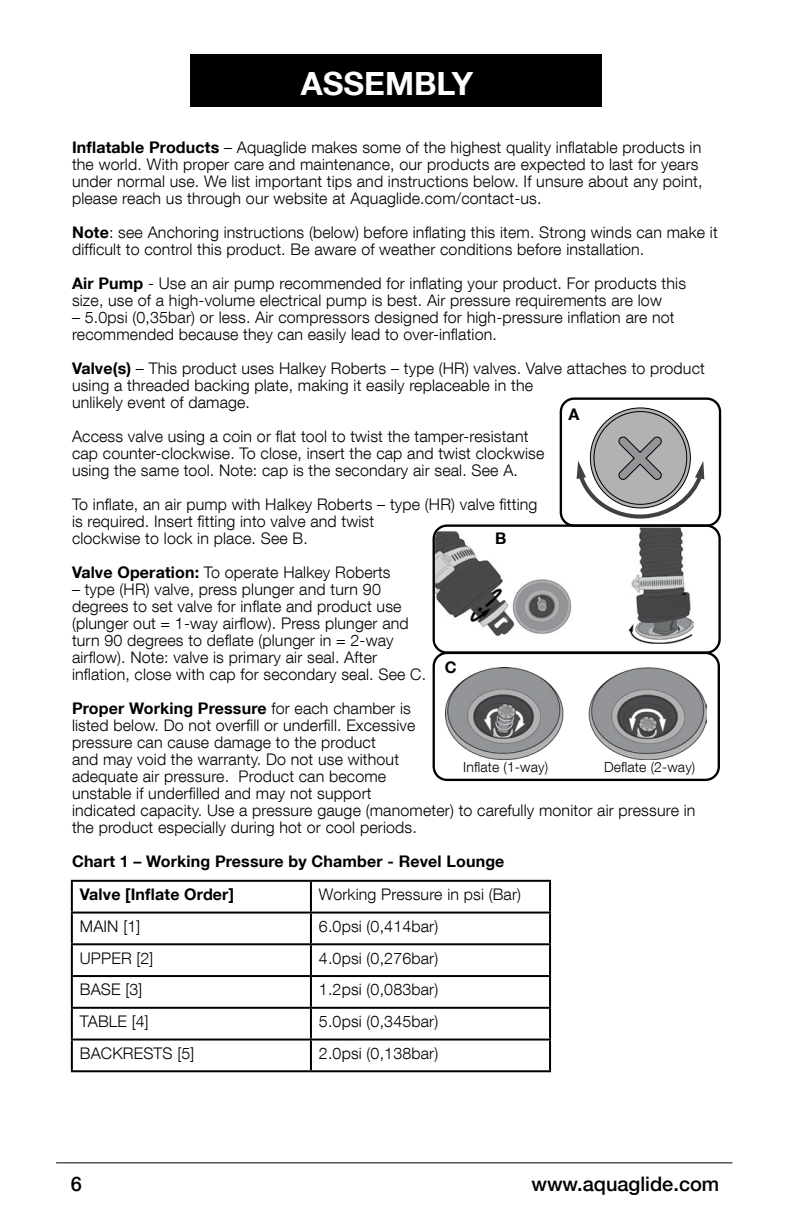
<style>
.page{position:relative;width:792px;height:1224px;background:#fff}
.page>*{position:absolute;margin:0;border:0;box-sizing:border-box;transform-origin:0 0}
.t1{font:700 32px "Helvetica Neue LT Com";color:#fff}
.t2{font:500 20px "Helvetica Neue LT Com";color:#000}
.t3{font:300 16px/17px "Helvetica Neue LT Com";letter-spacing:.01em;color:#000}
.t4{font:700 16px "Helvetica Neue LT Com";letter-spacing:.01em;color:#000}
.t5{font:300 14px "Helvetica Neue LT Com";letter-spacing:.01em;color:#000}
.s1{font-weight:700}
</style>
<div class="page">
<hr style="left:56px;top:1162px;width:676px;height:1px;background:#000">
<div style="left:190px;top:55px;width:412px;height:52px;background:#000"></div>
<svg style="left:590px;top:408px;width:100px;height:100px"></svg>
<div style="left:594px;top:412px;width:93px;height:92px;background:#b3b2b3;border-radius:50%"></div>
<svg style="left:576px;top:436px;width:129px;height:83px"></svg>
<div style="left:560px;top:397px;width:161px;height:130px;border:2px solid #000;border-radius:13px"></div>
<div style="left:433px;top:524px;width:288px;height:130px;border:2px solid #000;border-radius:13px"></div>
<img style="left:435px;top:528px;width:259px;height:116px">
<img style="left:446px;top:668px;width:261px;height:92px">
<div style="left:433px;top:652px;width:287px;height:129px;border:2px solid #000;border-radius:13px"></div>
<hr style="left:71px;top:880px;width:240px;height:2px;background:#000">
<hr style="left:71px;top:882px;width:2px;height:30px;background:#000">
<hr style="left:311px;top:880px;width:240px;height:2px;background:#000">
<hr style="left:310px;top:882px;width:2px;height:30px;background:#000">
<hr style="left:549px;top:882px;width:2px;height:30px;background:#000">
<hr style="left:71px;top:912px;width:240px;height:2px;background:#000">
<hr style="left:71px;top:914px;width:2px;height:29px;background:#000">
<hr style="left:311px;top:912px;width:240px;height:2px;background:#000">
<hr style="left:310px;top:914px;width:2px;height:29px;background:#000">
<hr style="left:549px;top:914px;width:2px;height:29px;background:#000">
<hr style="left:71px;top:943px;width:240px;height:2px;background:#000">
<hr style="left:71px;top:945px;width:2px;height:30px;background:#000">
<hr style="left:311px;top:943px;width:240px;height:2px;background:#000">
<hr style="left:310px;top:945px;width:2px;height:30px;background:#000">
<hr style="left:549px;top:945px;width:2px;height:30px;background:#000">
<hr style="left:71px;top:975px;width:240px;height:2px;background:#000">
<hr style="left:71px;top:977px;width:2px;height:30px;background:#000">
<hr style="left:311px;top:975px;width:240px;height:2px;background:#000">
<hr style="left:310px;top:977px;width:2px;height:30px;background:#000">
<hr style="left:549px;top:977px;width:2px;height:30px;background:#000">
<hr style="left:71px;top:1007px;width:240px;height:2px;background:#000">
<hr style="left:71px;top:1009px;width:2px;height:30px;background:#000">
<hr style="left:311px;top:1007px;width:240px;height:2px;background:#000">
<hr style="left:310px;top:1009px;width:2px;height:30px;background:#000">
<hr style="left:549px;top:1009px;width:2px;height:30px;background:#000">
<hr style="left:71px;top:1039px;width:240px;height:2px;background:#000">
<hr style="left:71px;top:1041px;width:2px;height:29px;background:#000">
<hr style="left:311px;top:1039px;width:240px;height:2px;background:#000">
<hr style="left:310px;top:1041px;width:2px;height:29px;background:#000">
<hr style="left:549px;top:1041px;width:2px;height:29px;background:#000">
<hr style="left:71px;top:1070px;width:240px;height:2px;background:#000">
<hr style="left:311px;top:1070px;width:240px;height:2px;background:#000">
<h1 class="t1" style="left:301px;top:63px;width:174px">ASSEMBLY</h1>
<p class="t3" style="left:72px;top:139px;width:632px"><span class="s1">Inflatable Products</span> – Aquaglide makes some of the highest quality inflatable products in the world. With proper care and maintenance, our products are expected to last for years under normal use. We list important tips and instructions below. If unsure about any point, please reach us through our website at Aquaglide.com/contact-us.</p>
<p class="t3" style="left:72px;top:224px;width:647px"><span class="s1">Note</span>: see Anchoring instructions (below) before inflating this item. Strong winds can make it difficult to control this product. Be aware of weather conditions before installation.</p>
<p class="t3" style="left:72px;top:275px;width:616px"><span class="s1">Air Pump</span> - Use an air pump recommended for inflating your product. For products this size, use of a high-volume electrical pump is best. Air pressure requirements are low</p>
<p class="t3" style="left:72px;top:309px;width:604px">– 5.0psi (0,35bar) or less. Air compressors designed for high-pressure inflation are not recommended because they can easily lead to over-inflation.</p>
<p class="t3" style="left:72px;top:360px;width:634px"><span class="s1">Valve(s)</span> – This product uses Halkey Roberts – type (HR) valves. Valve attaches to product using a threaded backing plate, making it easily replaceable in the<br>unlikely event of damage.</p>
<p class="t3" style="left:72px;top:428px;width:474px">Access valve using a coin or flat tool to twist the tamper-resistant cap counter-clockwise. To close, insert the cap and twist clockwise using the same tool. Note: cap is the secondary air seal. See A.</p>
<p class="t3" style="left:72px;top:496px;width:467px">To inflate, an air pump with Halkey Roberts – type (HR) valve fitting is required. Insert fitting into valve and twist<br>clockwise to lock in place. See B.</p>
<p class="t3" style="left:72px;top:564px;width:320px"><span class="s1">Valve Operation:</span> To operate Halkey Roberts</p>
<p class="t3" style="left:72px;top:581px;width:356px">– type (HR) valve, press plunger and turn 90 degrees to set valve for inflate and product use (plunger out = 1-way airflow). Press plunger and turn 90 degrees to deflate (plunger in = 2-way airflow). Note: valve is primary air seal. After inflation, close with cap for secondary seal. See C.</p>
<p class="t3" style="left:72px;top:699px;width:625px"><span class="s1">Proper Working Pressure</span> for each chamber is<br>listed below. Do not overfill or underfill. Excessive<br>pressure can cause damage to the product<br>and may void the warranty. Do not use without<br>adequate air pressure. Product can become<br>unstable if underfilled and may not support<br>indicated capacity. Use a pressure gauge (manometer) to carefully monitor air pressure in the product especially during hot or cool periods.</p>
<p class="t4" style="left:72px;top:851px;width:434px">Chart 1 – Working Pressure by Chamber - Revel Lounge</p>
<p class="t4" style="left:569px;top:404px;width:12px">A</p>
<p class="t4" style="left:495px;top:529px;width:13px">B</p>
<p class="t4" style="left:445px;top:658px;width:13px">C</p>
<p class="t5" style="left:463px;top:759px;width:87px">Inflate (1-way)</p>
<p class="t5" style="left:604px;top:759px;width:93px">Deflate (2-way)</p>
<p class="t4" style="left:80px;top:884px;width:156px">Valve [Inflate Order]</p>
<p class="t3" style="left:319px;top:886px;width:204px">Working Pressure in psi (Bar)</p>
<p class="t3" style="left:80px;top:917px;width:62px">MAIN [1]</p>
<p class="t3" style="left:319px;top:917px;width:121px">6.0psi (0,414bar)</p>
<p class="t3" style="left:80px;top:949px;width:75px">UPPER [2]</p>
<p class="t3" style="left:319px;top:949px;width:121px">4.0psi (0,276bar)</p>
<p class="t3" style="left:80px;top:981px;width:64px">BASE [3]</p>
<p class="t3" style="left:319px;top:981px;width:121px">1.2psi (0,083bar)</p>
<p class="t3" style="left:80px;top:1013px;width:70px">TABLE [4]</p>
<p class="t3" style="left:319px;top:1013px;width:121px">5.0psi (0,345bar)</p>
<p class="t3" style="left:80px;top:1044px;width:116px">BACKRESTS [5]</p>
<p class="t3" style="left:319px;top:1044px;width:121px">2.0psi (0,138bar)</p>
<p class="t2" style="left:71px;top:1171px;width:13px">6</p>
<p class="t2" style="left:532px;top:1172px;width:189px">www.aquaglide.com</p>
</div>
